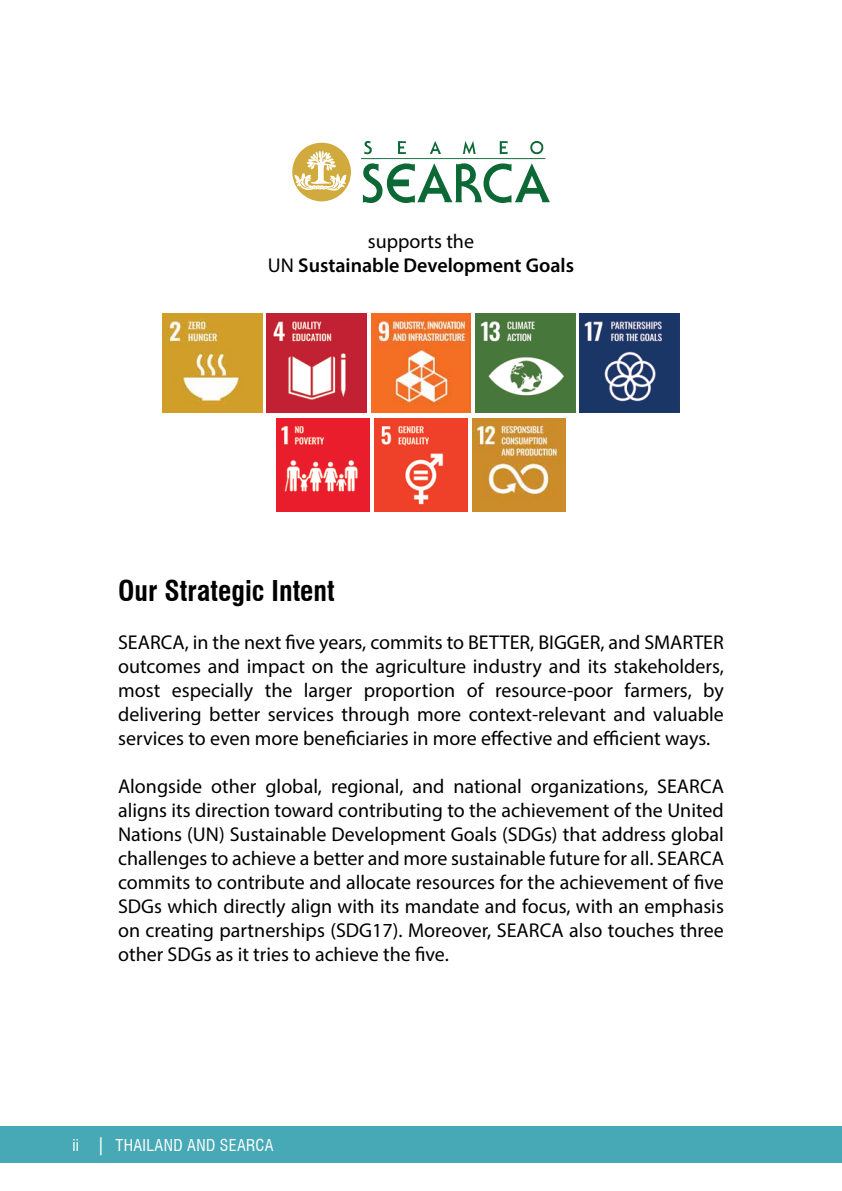
<style>
.page{position:relative;width:842px;height:1191px;background:#fff}
.page>*{position:absolute;margin:0;border:0;box-sizing:border-box;transform-origin:0 0}
.t1{font:700 condensed 28px "Swiss 721 BT";color:#000}
.t2{font:20px/24px "Myriad Pro";color:#000;text-align:justify}
.t3{font:600 20px/24px "Myriad Pro";color:#000;text-align:center}
.t4{font:condensed 16px "Swiss 721 BT";letter-spacing:.02em;color:#fff}
.s1{font-weight:400}
.s2{font-size:18px}
</style>
<div class="page">
<div style="left:0;top:1126px;width:842px;height:37px;background:#47a9b5"></div>
<img style="left:277px;top:419px;width:93px;height:93px">
<img style="left:374px;top:419px;width:93px;height:93px">
<img style="left:472px;top:419px;width:93px;height:93px">
<img style="left:163px;top:313px;width:99px;height:100px">
<img style="left:267px;top:313px;width:99px;height:100px">
<img style="left:371px;top:313px;width:100px;height:100px">
<img style="left:476px;top:313px;width:99px;height:100px">
<img style="left:580px;top:313px;width:99px;height:100px">
<svg style="left:292px;top:142px;width:59px;height:60px"></svg>
<svg style="left:361px;top:141px;width:189px;height:62px"></svg>
<p class="t3" style="left:268px;top:229px;width:308px"><span class="s1">supports the<br>UN</span> Sustainable Development Goals</p>
<h1 class="t1" style="left:118px;top:574px;width:218px">Our Strategic Intent</h1>
<p class="t2" style="left:118px;top:630px;width:607px">SEARCA, in the next five years, commits to BETTER, BIGGER, and SMARTER outcomes and impact on the agriculture industry and its stakeholders, most especially the larger proportion of resource-poor farmers, by delivering better services through more context-relevant and valuable services to even more beneficiaries in more effective and efficient ways.</p>
<p class="t2" style="left:118px;top:774px;width:607px">Alongside other global, regional, and national organizations, SEARCA aligns its direction toward contributing to the achievement of the United Nations (UN) Sustainable Development Goals (SDGs) that address global challenges to achieve a better and more sustainable future for all. SEARCA commits to contribute and allocate resources for the achievement of five SDGs which directly align with its mandate and focus, with an emphasis on creating partnerships (SDG17). Moreover, SEARCA also touches three other SDGs as it tries to achieve the five.</p>
<p class="t4" style="left:72px;top:1135px;width:203px">ii <span class="s2">|</span> THAILAND AND SEARCA</p>
</div>
